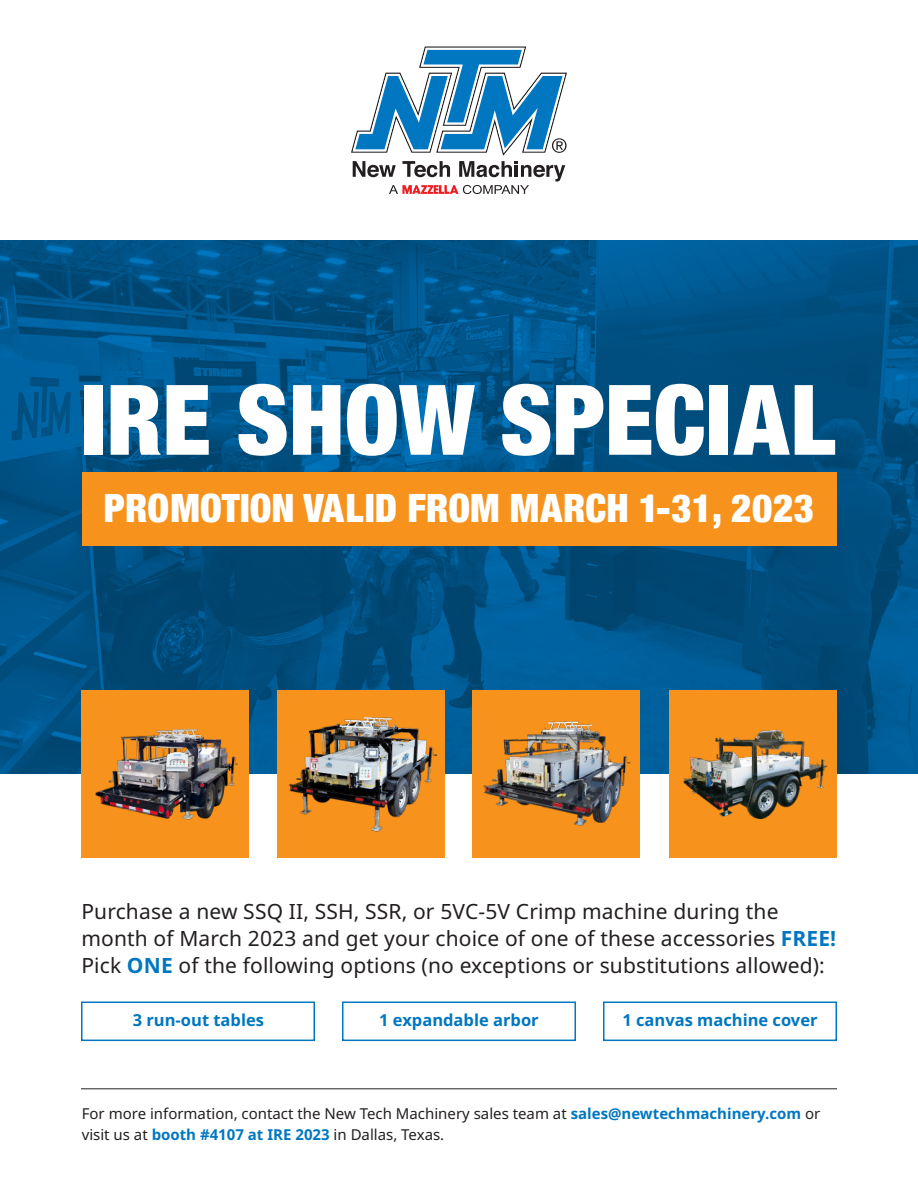
<style>
.page{position:relative;width:918px;height:1188px;background:#fff}
.page>*{position:absolute;margin:0;border:0;box-sizing:border-box;transform-origin:0 0}
.t1{font:900 condensed 97.5px "Helvetica Neue";color:#fff}
.t2{font:900 condensed 39px "Helvetica Neue";color:#fff}
.t3{font:21px/27px "Noto Sans";letter-spacing:.005em;color:#231f20}
.t4{font:700 16.5px "Noto Sans";color:#0077c0}
.t5{font:15px/21px "Noto Sans";color:#231f20}
.s1{font-weight:700;color:#0077c0}
</style>
<div class="page">
<img style="left:0;top:240px;width:918px;height:534px">
<svg style="left:351px;top:46px;width:216px;height:148px"></svg>
<div style="left:82px;top:472px;width:754px;height:73px;background:#f7931d"></div>
<div style="left:82px;top:690px;width:167px;height:167px;background:#f7931d"></div>
<div style="left:278px;top:690px;width:167px;height:167px;background:#f7931d"></div>
<div style="left:473px;top:690px;width:167px;height:167px;background:#f7931d"></div>
<div style="left:670px;top:690px;width:167px;height:167px;background:#f7931d"></div>
<div style="left:81px;top:1002px;width:234px;height:39px;border:2px solid #0077c0"></div>
<div style="left:342px;top:1002px;width:234px;height:39px;border:2px solid #0077c0"></div>
<div style="left:603px;top:1002px;width:234px;height:39px;border:2px solid #0077c0"></div>
<hr style="left:81px;top:1089px;width:756px;height:1px;background:#231f20">
<img style="left:95px;top:728px;width:160px;height:92px">
<img style="left:289px;top:717px;width:149px;height:115px">
<img style="left:483px;top:720px;width:148px;height:107px">
<img style="left:683px;top:729px;width:145px;height:91px">
<h1 class="t1" style="left:81px;top:384px;width:756px">IRE SHOW SPECIAL</h1>
<h2 class="t2" style="left:104px;top:494px;width:712px">PROMOTION VALID FROM MARCH 1-31, 2023</h2>
<p class="t3" style="left:81px;top:900px;width:756px">Purchase a new SSQ II, SSH, SSR, or 5VC-5V Crimp machine during the month of March 2023 and get your choice of one of these accessories <span class="s1">FREE!<br></span>Pick <span class="s1">ONE</span> of the following options (no exceptions or substitutions allowed):</p>
<p class="t4" style="left:133px;top:1014px;width:133px">3 run-out tables</p>
<p class="t4" style="left:379px;top:1014px;width:161px">1 expandable arbor</p>
<p class="t4" style="left:622px;top:1014px;width:197px">1 canvas machine cover</p>
<p class="t5" style="left:82px;top:1105px;width:740px">For more information, contact the New Tech Machinery sales team at <span class="s1">sales@newtechmachinery.com</span> or visit us at <span class="s1">booth #4107 at IRE 2023</span> in Dallas, Texas.</p>
</div>
